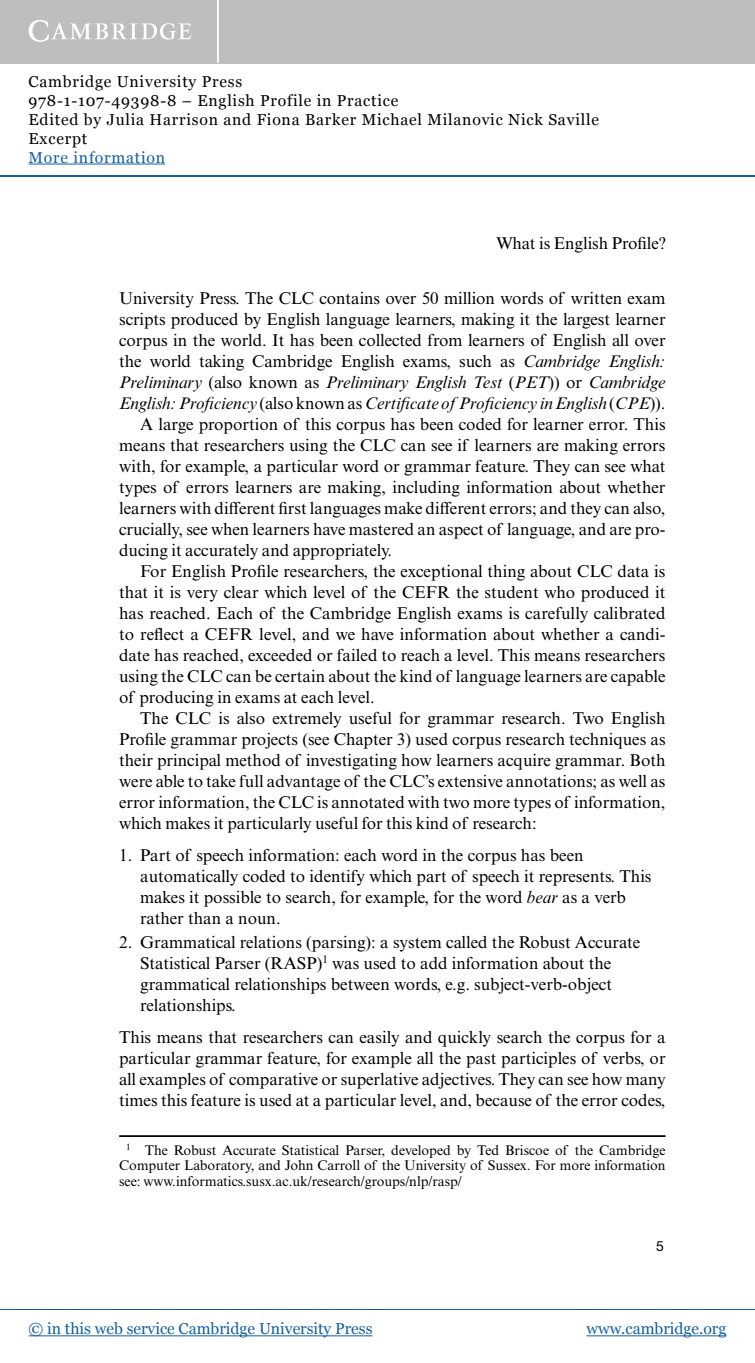
<style>
.page{position:relative;width:755px;height:1363px;background:#fff}
.page>*{position:absolute;margin:0;border:0;box-sizing:border-box;transform-origin:0 0}
.t1{font:17.15px/21px "Times NRMT Pro";color:#000}
.t2{font:italic 17.15px "Times NRMT Pro";letter-spacing:-.005em;color:#000}
.t3{font:15.75px/18.7px "Georgia";letter-spacing:.05em;color:#000}
.t4{font:15.75px "Georgia";color:#115fa4}
.t5{font:15.75px "Georgia";letter-spacing:.05em;color:#115fa4}
.t6{font:14px/15.8px "Times NRMT Pro";color:#000;text-align:justify}
.t7{font:14px "Helvetica Neue LT Std";color:#000}
.s1{font-style:italic}
.s2{font-style:normal}
</style>
<div class="page">
<div style="left:0;top:0;width:754px;height:63px;background:#bcbec0"></div>
<hr style="left:217px;top:0;width:2px;height:63px;background:#fff">
<svg style="left:29px;top:20px;width:162px;height:22px"></svg>
<hr style="left:29px;top:164px;width:136px;height:1px;background:#115fa4">
<hr style="left:0;top:175px;width:754px;height:2px;background:#115fa4">
<hr style="left:0;top:1308px;width:754px;height:1px;background:#115fa4">
<hr style="left:29px;top:1335px;width:343px;height:1px;background:#115fa4">
<hr style="left:586px;top:1335px;width:139px;height:1px;background:#115fa4">
<hr style="left:119px;top:1135px;width:546px;height:1px;background:#000">
<p class="t3" style="left:29px;top:72px;width:571px">Cambridge University Press<br>978-1-107-49398-8 – English Profile in Practice<br>Edited by Julia Harrison and Fiona Barker Michael Milanovic Nick Saville Excerpt</p>
<p class="t5" style="left:29px;top:146px;width:138px">More information</p>
<p class="t1" style="left:495px;top:233px;width:171px">What is English Profile?</p>
<p class="t1" style="left:119px;top:288px;width:547px">University Press. The CLC contains over 50 million words of written exam</p>
<p class="t1" style="left:119px;top:309px;width:547px">scripts produced by English language learners, making it the largest learner</p>
<p class="t1" style="left:119px;top:330px;width:547px">corpus in the world. It has been collected from learners of English all over</p>
<p class="t1" style="left:119px;top:351px;width:547px">the world taking Cambridge English exams, such as <span class="s1">Cambridge English:</span></p>
<p class="t2" style="left:119px;top:372px;width:547px">Preliminary <span class="s2">(also known as</span> Preliminary English Test <span class="s2">(</span>PET<span class="s2">)) or</span> Cambridge</p>
<p class="t2" style="left:119px;top:393px;width:547px">English:Proficiency <span class="s2">(also known as</span> Certificate of Proficiency inEnglish <span class="s2">(</span>CPE<span class="s2">)).</span></p>
<p class="t1" style="left:140px;top:414px;width:526px">A large proportion of this corpus has been coded for learner error. This</p>
<p class="t1" style="left:119px;top:435px;width:547px">means that researchers using the CLC can see if learners are making errors</p>
<p class="t1" style="left:119px;top:456px;width:547px">with, for example, a particular word or grammar feature. They can see what</p>
<p class="t1" style="left:119px;top:477px;width:547px">types of errors learners are making, including information about whether</p>
<p class="t1" style="left:119px;top:498px;width:547px">learners with different first languages make different errors; and they can also,</p>
<p class="t1" style="left:119px;top:519px;width:547px">crucially, see when learners have mastered an aspect of language, and are pro-</p>
<p class="t1" style="left:119px;top:540px;width:274px">ducing it accurately and appropriately.</p>
<p class="t1" style="left:140px;top:561px;width:526px">For English Profile researchers, the exceptional thing about CLC data is</p>
<p class="t1" style="left:119px;top:582px;width:547px">that it is very clear which level of the CEFR the student who produced it</p>
<p class="t1" style="left:119px;top:603px;width:547px">has reached. Each of the Cambridge English exams is carefully calibrated</p>
<p class="t1" style="left:119px;top:624px;width:547px">to reflect a CEFR level, and we have information about whether a candi-</p>
<p class="t1" style="left:119px;top:645px;width:547px">date has reached, exceeded or failed to reach a level. This means researchers</p>
<p class="t1" style="left:119px;top:666px;width:547px">using the CLC can be certain about the kind of language learners are capable</p>
<p class="t1" style="left:119px;top:687px;width:257px">of producing in exams at each level.</p>
<p class="t1" style="left:140px;top:708px;width:526px">The CLC is also extremely useful for grammar research. Two English</p>
<p class="t1" style="left:119px;top:729px;width:547px">Profile grammar projects (see Chapter 3) used corpus research techniques as</p>
<p class="t1" style="left:119px;top:750px;width:547px">their principal method of investigating how learners acquire grammar. Both</p>
<p class="t1" style="left:119px;top:771px;width:547px">were able to take full advantage of the CLC’s extensive annotations; as well as</p>
<p class="t1" style="left:119px;top:792px;width:547px">error information, the CLC is annotated with two more types of information,</p>
<p class="t1" style="left:119px;top:813px;width:419px">which makes it particularly useful for this kind of research:</p>
<p class="t1" style="left:140px;top:845px;width:512px;text-indent:-21px">1. Part of speech information: each word in the corpus has been automatically coded to identify which part of speech it represents. This makes it possible to search, for example, for the word <span class="s1">bear</span> as a verb rather than a noun.</p>
<p class="t1" style="left:140px;top:932px;width:501px;text-indent:-21px">2. Grammatical relations (parsing): a system called the Robust Accurate Statistical Parser (RASP)<sup>1</sup> was used to add information about the grammatical relationships between words, e.g. subject-verb-object relationships.</p>
<p class="t1" style="left:119px;top:1027px;width:547px;text-align:justify">This means that researchers can easily and quickly search the corpus for a particular grammar feature, for example all the past participles of verbs, or all examples of comparative or superlative adjectives. They can see how many times this feature is used at a particular level, and, because of the error codes,</p>
<p class="t6" style="left:119px;top:1142px;width:547px;text-indent:7px"><sup>1</sup> The Robust Accurate Statistical Parser, developed by Ted Briscoe of the Cambridge Computer Laboratory, and John Carroll of the University of Sussex. For more information see: www.informatics.susx.ac.uk/research/groups/nlp/rasp/</p>
<p class="t7" style="left:655px;top:1237px;width:9px">5</p>
<p class="t4" style="left:29px;top:1317px;width:345px">© in this web service Cambridge University Press</p>
<p class="t4" style="left:586px;top:1317px;width:141px">www.cambridge.org</p>
</div>
